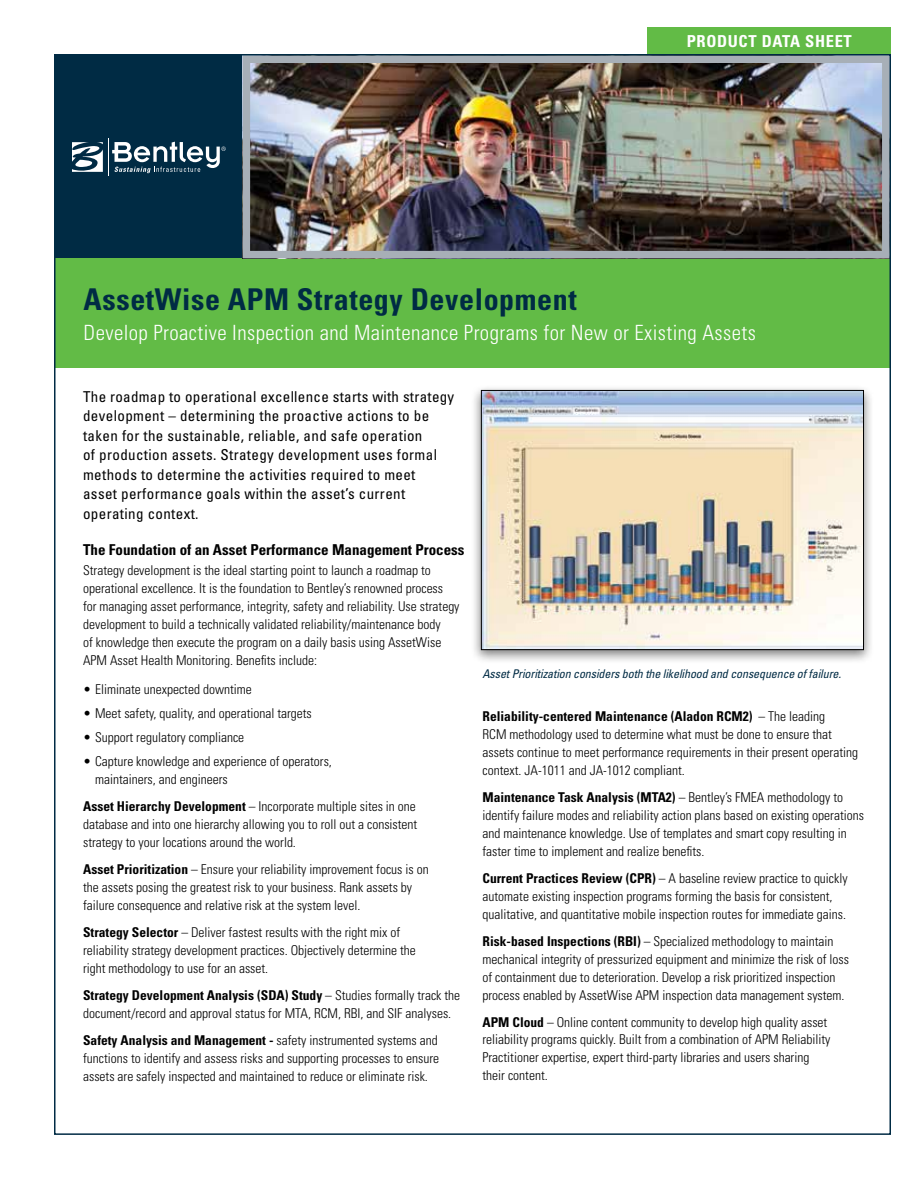
<style>
.page{position:relative;width:918px;height:1188px;background:#fff}
.page>*{position:absolute;margin:0;border:0;box-sizing:border-box;transform-origin:0 0}
.t1{font:700 condensed 30px "Univers";letter-spacing:.02em;color:#002b44}
.t2{font:300 condensed 21px "Univers";letter-spacing:.02em;color:#fff}
.t3{font:700 condensed 16.5px "Univers";letter-spacing:.04em;color:#fff}
.t4{font:condensed 15px/19.5px "Univers";letter-spacing:.025em;color:#000}
.t5{font:700 condensed 15px "Univers";color:#000}
.t6{font:300 condensed 13.5px/18px "Univers";color:#000}
.t7{font:italic condensed 12px "Univers";letter-spacing:-.01em;color:#002b44}
.s1{font-weight:700}
</style>
<div class="page">
<div style="left:55px;top:55px;width:188px;height:204px;background:#002b44"></div>
<hr style="left:108px;top:138px;width:1px;height:38px;background:#fff">
<svg style="left:72px;top:142px;width:31px;height:30px"></svg>
<svg style="left:112px;top:142px;width:114px;height:31px"></svg>
<div style="left:648px;top:27px;width:243px;height:27px;background:#62bb46"></div>
<div style="left:55px;top:258px;width:836px;height:110px;background:#62bb46"></div>
<img style="left:252px;top:65px;width:629px;height:184px">
<div style="left:243px;top:56px;width:647px;height:202px;border:8px solid #a7afb7"></div>
<div style="left:471px;top:385px;width:403px;height:280px;background:#000;opacity:.5"></div>
<img style="left:480px;top:389px;width:384px;height:262px">
<p class="t3" style="left:687px;top:31px;width:167px">PRODUCT DATA SHEET</p>
<h1 class="t1" style="left:84px;top:281px;width:495px">AssetWise APM Strategy Development</h1>
<h2 class="t2" style="left:84px;top:320px;width:674px">Develop Proactive Inspection and Maintenance Programs for New or Existing Assets</h2>
<p class="t4" style="left:83px;top:387px;width:373px">The roadmap to operational excellence starts with strategy development – determining the proactive actions to be taken for the sustainable, reliable, and safe operation<br>of production assets. Strategy development uses formal methods to determine the activities required to meet<br>asset performance goals within the asset’s current operating context.</p>
<p class="t5" style="left:83px;top:540px;width:383px">The Foundation of an Asset Performance Management Process</p>
<p class="t6" style="left:83px;top:561px;width:378px">Strategy development is the ideal starting point to launch a roadmap to operational excellence. It is the foundation to Bentley’s renowned process for managing asset performance, integrity, safety and reliability. Use strategy development to build a technically validated reliability/maintenance body<br>of knowledge then execute the program on a daily basis using AssetWise APM Asset Health Monitoring. Benefits include:</p>
<p class="t6" style="left:83px;top:680px;width:170px">• Eliminate unexpected downtime</p>
<p class="t6" style="left:83px;top:704px;width:230px">• Meet safety, quality, and operational targets</p>
<p class="t6" style="left:83px;top:728px;width:163px">• Support regulatory compliance</p>
<p class="t6" style="left:95px;top:752px;width:238px;text-indent:-12px">• Capture knowledge and experience of operators, maintainers, and engineers</p>
<p class="t6" style="left:83px;top:797px;width:336px;text-align:justify"><span class="s1">Asset Hierarchy Development</span> – Incorporate multiple sites in one database and into one hierarchy allowing you to roll out a consistent strategy to your locations around the world.</p>
<p class="t6" style="left:83px;top:860px;width:347px"><span class="s1">Asset Prioritization</span> – Ensure your reliability improvement focus is on the assets posing the greatest risk to your business. Rank assets by failure consequence and relative risk at the system level.</p>
<p class="t6" style="left:83px;top:923px;width:334px"><span class="s1">Strategy Selector</span> – Deliver fastest results with the right mix of reliability strategy development practices. Objectively determine the right methodology to use for an asset.</p>
<p class="t6" style="left:83px;top:986px;width:379px"><span class="s1">Strategy Development Analysis (SDA) Study</span> – Studies formally track the document/record and approval status for MTA, RCM, RBI, and SIF analyses.</p>
<p class="t6" style="left:83px;top:1031px;width:358px;text-align:justify"><span class="s1">Safety Analysis and Management -</span> safety instrumented systems and functions to identify and assess risks and supporting processes to ensure assets are safely inspected and maintained to reduce or eliminate risk.</p>
<p class="t7" style="left:482px;top:666px;width:360px">Asset Prioritization considers both the likelihood and consequence of failure.</p>
<p class="t6" style="left:483px;top:707px;width:377px"><span class="s1">Reliability-centered Maintenance (Aladon RCM2)</span> – The leading<br>RCM methodology used to determine what must be done to ensure that assets continue to meet performance requirements in their present operating context. JA-1011 and JA-1012 compliant.</p>
<p class="t6" style="left:483px;top:788px;width:383px"><span class="s1">Maintenance Task Analysis (MTA2)</span> – Bentley’s FMEA methodology to identify failure modes and reliability action plans based on existing operations and maintenance knowledge. Use of templates and smart copy resulting in faster time to implement and realize benefits.</p>
<p class="t6" style="left:483px;top:869px;width:367px"><span class="s1">Current Practices Review (CPR)</span> – A baseline review practice to quickly automate existing inspection programs forming the basis for consistent, qualitative, and quantitative mobile inspection routes for immediate gains.</p>
<p class="t6" style="left:483px;top:932px;width:368px"><span class="s1">Risk-based Inspections (RBI)</span> – Specialized methodology to maintain mechanical integrity of pressurized equipment and minimize the risk of loss of containment due to deterioration. Develop a risk prioritized inspection process enabled by AssetWise APM inspection data management system.</p>
<p class="t6" style="left:483px;top:1013px;width:349px"><span class="s1">APM Cloud</span> – Online content community to develop high quality asset reliability programs quickly. Built from a combination of APM Reliability Practitioner expertise, expert third-party libraries and users sharing their content.</p>
</div>
